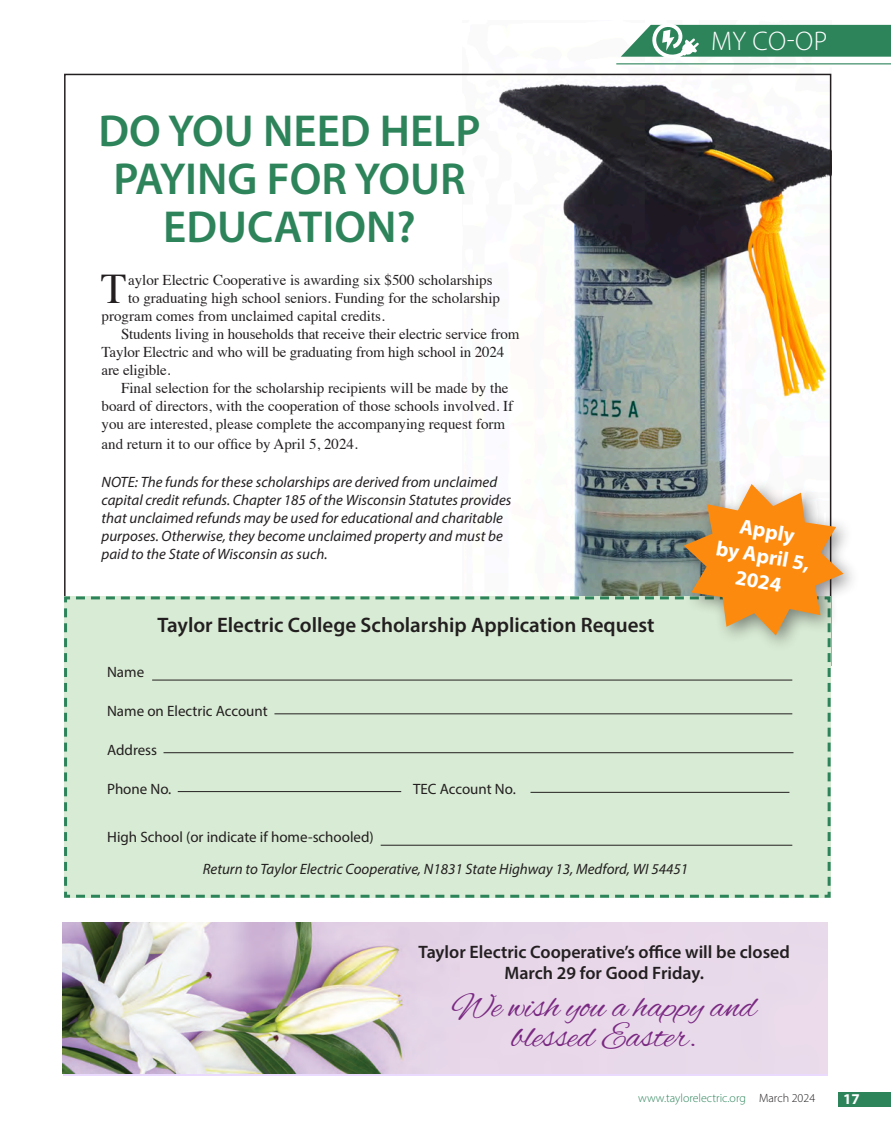
<style>
.page{position:relative;width:891px;height:1134px;background:#fff}
.page>*{position:absolute;margin:0;border:0;box-sizing:border-box;transform-origin:0 0}
.Headline{font:600 45px/48px "Myriad Pro";color:#2d845b;text-align:center}
.Body_text{font:42.15px "Times";color:#231f20}
.t1{font:36px "Alex Brush";color:#7a2982}
.t2{font:300 27px "Myriad Pro";color:#fff}
.Subhead_2{font:600 21px "Myriad Pro";color:#231f20}
.t3{font:700 21px/25.2px "Myriad Pro";color:#fff;text-align:center}
.t4{font:600 18px "Myriad Pro";color:#231f20}
.Body_text-2{font:15px/18px "Times";color:#231f20}
.Local_-_body_text{font:italic 15px/18px "Myriad Pro";color:#231f20}
.t5{font:15px "Myriad Pro";color:#231f20}
.t6{font:700 15px "Myriad Pro";color:#fff}
.t7{font:300 12px "Myriad Pro";color:#2d845b}
.s1{color:#231f20}
</style>
<div class="page">
<img style="left:463px;top:64px;width:368px;height:420px">
<hr style="left:616px;top:63px;width:275px;height:1px;background:#2d845b">
<svg style="left:621px;top:24px;width:270px;height:33px"></svg>
<div style="left:838px;top:1092px;width:53px;height:14px;background:#2d845b"></div>
<svg style="left:64px;top:595px;width:767px;height:303px"></svg>
<div style="left:676px;top:476px;width:185px;height:177px;background:#231f20;opacity:.5"></div>
<svg style="left:73px;top:484px;width:771px;height:402px"></svg>
<img style="left:63px;top:922px;width:764px;height:151px">
<p class="t2" style="left:711px;top:24px;width:118px">MY CO-OP</p>
<p class="Headline" style="left:98px;top:106px;width:384px">DO YOU NEED HELP<br>PAYING FOR YOUR<br>EDUCATION?</p>
<p class="Body_text" style="left:101px;top:249px;width:27px">T</p>
<p class="Body_text-2" style="left:128px;top:269px;width:366px">aylor Electric Cooperative is awarding six $500 scholarships</p>
<p class="Body_text-2" style="left:128px;top:287px;width:374px">to graduating high school seniors. Funding for the scholarship</p>
<p class="Body_text-2" style="left:102px;top:305px;width:285px">program comes from unclaimed capital credits.</p>
<p class="Body_text-2" style="left:102px;top:323px;width:419px;text-indent:20px">Students living in households that receive their electric service from<br>Taylor Electric and who will be graduating from high school in 2024 are eligible.</p>
<p class="Body_text-2" style="left:102px;top:377px;width:413px;text-indent:20px">Final selection for the scholarship recipients will be made by the board of directors, with the cooperation of those schools involved. If you are interested, please complete the accompanying request form</p>
<p class="Body_text-2" style="left:102px;top:433px;width:258px">and return it to our office by April 5, 2024.</p>
<p class="Local_-_body_text" style="left:102px;top:472px;width:412px">NOTE: The funds for these scholarships are derived from unclaimed capital credit refunds. Chapter 185 of the Wisconsin Statutes provides that unclaimed refunds may be used for educational and charitable purposes. Otherwise, they become unclaimed property and must be paid to the State of Wisconsin as such.</p>
<p class="Subhead_2" style="left:157px;top:612px;width:499px">Taylor Electric College Scholarship Application Request</p>
<p class="t5" style="left:107px;top:662px;width:39px">Name</p>
<p class="t5" style="left:107px;top:701px;width:162px">Name on Electric Account</p>
<p class="t5" style="left:107px;top:740px;width:52px">Address</p>
<p class="t5" style="left:107px;top:779px;width:66px">Phone No.</p>
<p class="t5" style="left:413px;top:779px;width:104px">TEC Account No.</p>
<p class="t5" style="left:107px;top:827px;width:268px">High School (or indicate if home-schooled)</p>
<p class="Local_-_body_text" style="left:203px;top:860px;width:487px">Return to Taylor Electric Cooperative, N1831 State Highway 13, Medford, WI 54451</p>
<p class="t3" style="left:742px;top:513px;width:57px;rotate:10deg">Apply</p>
<p class="t3" style="left:719px;top:534px;width:96px;rotate:10deg">by April 5,<br>2024</p>
<p class="t4" style="left:418px;top:940px;width:373px">Taylor Electric Cooperative’s office will be closed</p>
<p class="t4" style="left:504px;top:962px;width:201px">March 29 for Good Friday.</p>
<p class="t1" style="left:452px;top:986px;width:307px">We wish you a happy and</p>
<p class="t1" style="left:512px;top:1016px;width:187px">blessed Easter.</p>
<p class="t7" style="left:638px;top:1091px;width:178px">www.taylorelectric.org <span class="s1">March 2024</span></p>
<p class="t6" style="left:843px;top:1089px;width:18px">17</p>
</div>
